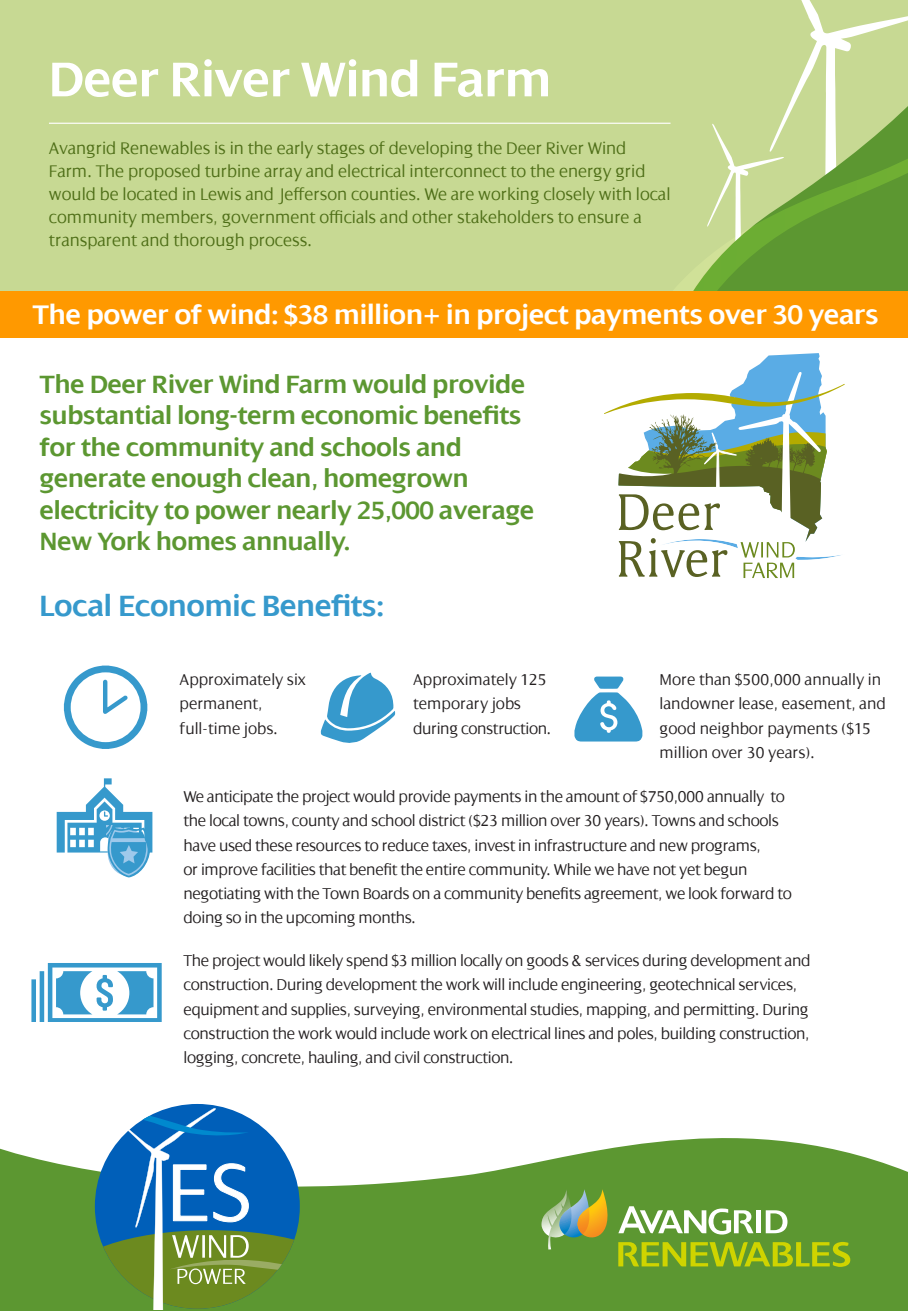
<style>
.page{position:relative;width:908px;height:1311px;background:#fff}
.page>*{position:absolute;margin:0;border:0;box-sizing:border-box;transform-origin:0 0}
.careers_body{font:600 52.46px "Dialog LT Com";color:#fff}
.BODY{font:600 31.53px "Dialog LT Com";color:#3699cc}
.careers_body-2{font:600 28.95px "Dialog LT Com";color:#fff}
.BODY-2{font:600 26.88px/31.5px "Dialog LT Com";color:#5c9731}
.careers_body-3{font:300 18.09px/22.9px "Dialog LT Com";color:#4e6e17}
.BODY-3{font:300 16.87px/24.3px "Dialog LT Com";letter-spacing:-.02em;color:#231f20}
.BODY-4{font:300 16.87px/24.3px "Dialog LT Com";color:#231f20}
</style>
<div class="page">
<div style="left:0;top:0;width:907px;height:303px;background:#c7d993"></div>
<svg style="left:613px;top:0;width:294px;height:291px"></svg>
<div style="left:0;top:291px;width:907px;height:47px;background:#f90"></div>
<hr style="left:49px;top:123px;width:621px;height:1px;background:#fff">
<svg style="left:604px;top:353px;width:241px;height:225px"></svg>
<svg style="left:0;top:1138px;width:907px;height:172px;fill:#5c9731"></svg>
<svg style="left:541px;top:1189px;width:309px;height:77px;background:#7ea843"></svg>
<svg style="left:95px;top:1104px;width:205px;height:205px"></svg>
<svg style="left:31px;top:963px;width:131px;height:58px"></svg>
<svg style="left:64px;top:665px;width:83px;height:84px"></svg>
<svg style="left:574px;top:676px;width:68px;height:65px"></svg>
<svg style="left:320px;top:672px;width:75px;height:71px"></svg>
<svg style="left:57px;top:778px;width:95px;height:99px"></svg>
<p class="careers_body" style="left:49px;top:51px;width:503px">Deer River Wind Farm</p>
<p class="careers_body-3" style="left:49px;top:137px;width:623px">Avangrid Renewables is in the early stages of developing the Deer River Wind Farm. The proposed turbine array and electrical interconnect to the energy grid would be located in Lewis and Jefferson counties. We are working closely with local community members, government officials and other stakeholders to ensure a transparent and thorough process.</p>
<p class="careers_body-2" style="left:33px;top:299px;width:847px">The power of wind: $38 million+ in project payments over 30 years</p>
<p class="BODY-2" style="left:40px;top:369px;width:495px">The Deer River Wind Farm would provide substantial long-term economic benefits for the community and schools and generate enough clean, homegrown electricity to power nearly 25,000 average New York homes annually.</p>
<p class="BODY" style="left:40px;top:588px;width:346px">Local Economic Benefits:</p>
<p class="BODY-4" style="left:179px;top:667px;width:128px">Approximately six permanent, full-time jobs.</p>
<p class="BODY-4" style="left:413px;top:667px;width:140px">Approximately 125 temporary jobs during construction.</p>
<p class="BODY-4" style="left:659px;top:667px;width:228px">More than $500,000 annually in landowner lease, easement, and good neighbor payments ($15 million over 30 years).</p>
<p class="BODY-3" style="left:183px;top:784px;width:609px">We anticipate the project would provide payments in the amount of $750,000 annually to the local towns, county and school district ($23 million over 30 years). Towns and schools have used these resources to reduce taxes, invest in infrastructure and new programs,<br>or improve facilities that benefit the entire community. While we have not yet begun negotiating with the Town Boards on a community benefits agreement, we look forward to doing so in the upcoming months.</p>
<p class="BODY-3" style="left:183px;top:948px;width:628px">The project would likely spend $3 million locally on goods &amp; services during development and construction. During development the work will include engineering, geotechnical services, equipment and supplies, surveying, environmental studies, mapping, and permitting. During construction the work would include work on electrical lines and poles, building construction, logging, concrete, hauling, and civil construction.</p>
</div>
